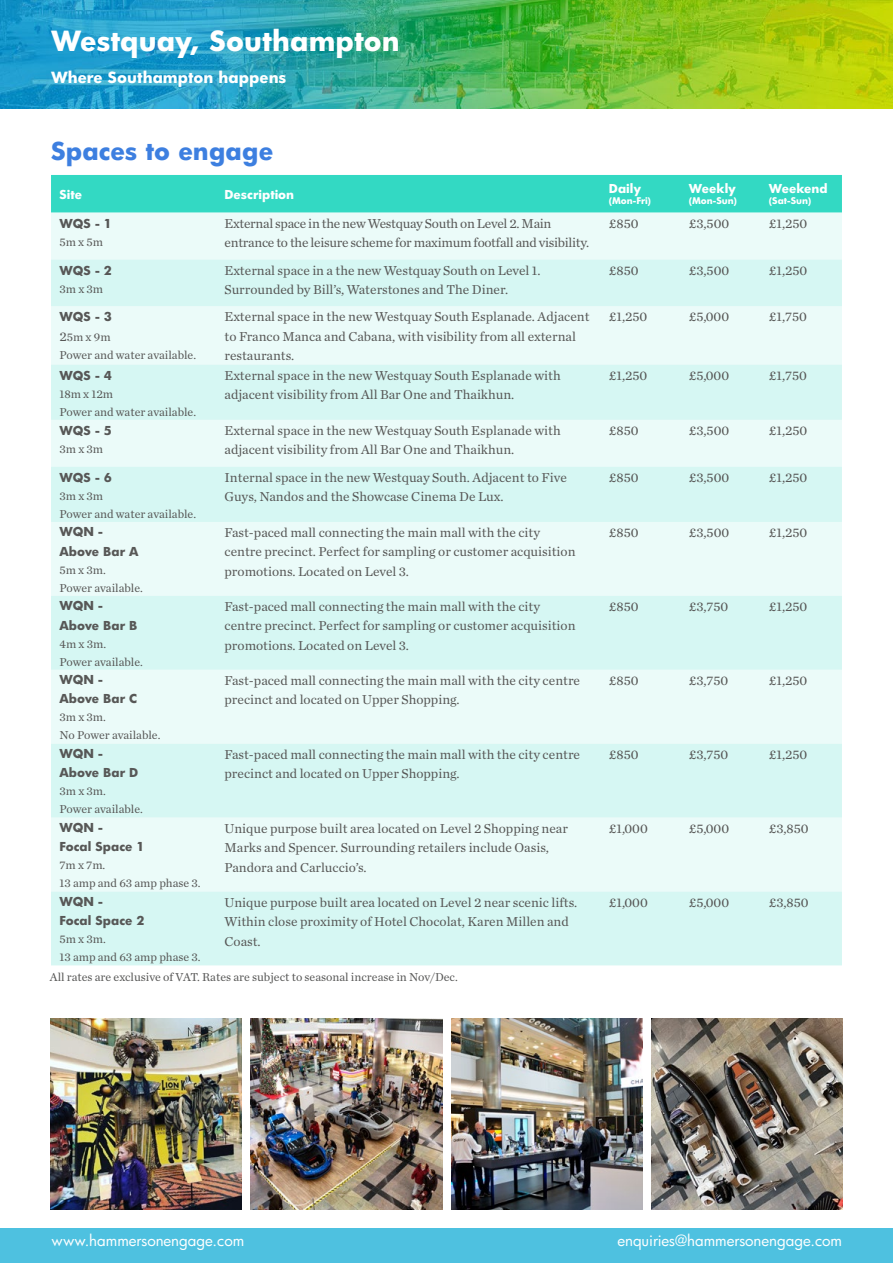
<style>
.page{position:relative;width:893px;height:1263px;background:#fff}
.page>*{position:absolute;margin:0;border:0;box-sizing:border-box;transform-origin:0 0}
.t1{font:700 27px "HP Futura";color:#fff}
.t2{font:700 24px "HP Futura";letter-spacing:.005em;color:#3d7fe0}
.t3{font:15px "HP Futura";color:#fff}
.t4{font:700 15px "HP Futura";color:#fff}
.t5{font:13.5px/19.5px "Chronicle Text G1";color:#575756}
.t6{font:13.5px/19.5px "Chronicle Text G1";letter-spacing:-.02em;color:#575756}
.t7{font:12px/18px "Chronicle Text G1";color:#575756}
.t8{font:700 12px/19.5px "HP Futura";color:#575756}
.t9{font:700 12px "HP Futura";color:#fff}
.t10{font:700 9px "HP Futura";color:#fff}
.s1{font-size:13.5px}
</style>
<div class="page">
<img style="left:0;top:0;width:893px;height:109px">
<div style="left:51px;top:175px;width:791px;height:38px;background:#33d9c3"></div>
<div style="left:51px;top:213px;width:791px;height:46px;background:#ebfbf9"></div>
<svg style="left:51px;top:259px;width:791px;height:706px;background:#dff8f5"></svg>
<div style="left:0;top:1228px;width:893px;height:35px;background:#4ec1e0"></div>
<img style="left:251px;top:1018px;width:191px;height:192px">
<img style="left:50px;top:1018px;width:192px;height:192px">
<img style="left:651px;top:1018px;width:192px;height:192px">
<img style="left:451px;top:1018px;width:191px;height:192px">
<h1 class="t1" style="left:51px;top:22px;width:350px">Westquay, Southampton</h1>
<p class="t4" style="left:51px;top:67px;width:237px">Where Southampton happens</p>
<h2 class="t2" style="left:51px;top:134px;width:224px">Spaces to engage</h2>
<p class="t9" style="left:60px;top:186px;width:24px">Site</p>
<p class="t9" style="left:225px;top:186px;width:71px">Description</p>
<p class="t9" style="left:609px;top:180px;width:34px">Daily</p>
<p class="t10" style="left:609px;top:194px;width:44px">(Mon-Fri)</p>
<p class="t9" style="left:689px;top:180px;width:49px">Weekly</p>
<p class="t10" style="left:689px;top:194px;width:50px">(Mon-Sun)</p>
<p class="t9" style="left:769px;top:180px;width:60px">Weekend</p>
<p class="t10" style="left:769px;top:194px;width:44px">(Sat-Sun)</p>
<p class="t8" style="left:60px;top:213px;width:54px">WQS - 1</p>
<p class="t7" style="left:60px;top:232px;width:45px">5m x 5m</p>
<p class="t8" style="left:60px;top:260px;width:54px">WQS - 2</p>
<p class="t7" style="left:60px;top:279px;width:45px">3m x 3m</p>
<p class="t8" style="left:60px;top:307px;width:54px">WQS - 3</p>
<p class="t7" style="left:60px;top:327px;width:138px"><span class="s1">2</span>5m x 9m<br>Power and water available.</p>
<p class="t8" style="left:60px;top:365px;width:54px">WQS - 4</p>
<p class="t7" style="left:60px;top:384px;width:138px">18m x 12m<br>Power and water available.</p>
<p class="t8" style="left:60px;top:420px;width:54px">WQS - 5</p>
<p class="t7" style="left:60px;top:439px;width:45px">3m x 3m</p>
<p class="t8" style="left:60px;top:467px;width:54px">WQS - 6</p>
<p class="t7" style="left:60px;top:486px;width:138px">3m x 3m<br>Power and water available.</p>
<p class="t8" style="left:60px;top:521px;width:81px">WQN -<br>Above Bar A</p>
<p class="t7" style="left:60px;top:560px;width:85px">5m x 3m.<br>Power available.</p>
<p class="t8" style="left:60px;top:595px;width:79px">WQN -<br>Above Bar B</p>
<p class="t7" style="left:60px;top:634px;width:85px">4m x 3m.<br>Power available.</p>
<p class="t8" style="left:60px;top:669px;width:79px">WQN -<br>Above Bar C</p>
<p class="t7" style="left:60px;top:708px;width:103px">3m x 3m.<br>No Power available.</p>
<p class="t8" style="left:60px;top:743px;width:80px">WQN -<br>Above Bar D</p>
<p class="t7" style="left:60px;top:782px;width:85px">3m x 3m.<br>Power available.</p>
<p class="t8" style="left:60px;top:817px;width:87px">WQN -<br>Focal Space 1</p>
<p class="t7" style="left:60px;top:855px;width:142px">7m x 7m.<br>13 amp and 63 amp phase 3.</p>
<p class="t6" style="left:225px;top:213px;width:366px">External space in the new Westquay South on Level 2. Main entrance to the leisure scheme for maximum footfall and visibility.</p>
<p class="t5" style="left:609px;top:213px;width:31px">£850</p>
<p class="t5" style="left:689px;top:213px;width:42px">£3,500</p>
<p class="t5" style="left:769px;top:213px;width:40px">£1,250</p>
<p class="t5" style="left:225px;top:259px;width:317px">External space in a the new Westquay South on Level 1.<br>Surrounded by Bill’s, Waterstones and The Diner.</p>
<p class="t5" style="left:609px;top:259px;width:31px">£850</p>
<p class="t5" style="left:689px;top:259px;width:42px">£3,500</p>
<p class="t5" style="left:769px;top:259px;width:40px">£1,250</p>
<p class="t5" style="left:225px;top:306px;width:367px">External space in the new Westquay South Esplanade. Adjacent to Franco Manca and Cabana, with visibility from all external restaurants.</p>
<p class="t5" style="left:609px;top:306px;width:40px">£1,250</p>
<p class="t5" style="left:689px;top:306px;width:42px">£5,000</p>
<p class="t5" style="left:769px;top:306px;width:40px">£1,750</p>
<p class="t5" style="left:225px;top:365px;width:338px">External space in the new Westquay South Esplanade with adjacent visibility from All Bar One and Thaikhun.</p>
<p class="t5" style="left:609px;top:365px;width:40px">£1,250</p>
<p class="t5" style="left:689px;top:365px;width:42px">£5,000</p>
<p class="t5" style="left:769px;top:365px;width:40px">£1,750</p>
<p class="t5" style="left:225px;top:420px;width:338px">External space in the new Westquay South Esplanade with adjacent visibility from All Bar One and Thaikhun.</p>
<p class="t5" style="left:609px;top:420px;width:31px">£850</p>
<p class="t5" style="left:689px;top:420px;width:42px">£3,500</p>
<p class="t5" style="left:769px;top:420px;width:40px">£1,250</p>
<p class="t5" style="left:225px;top:467px;width:344px">Internal space in the new Westquay South. Adjacent to Five<br>Guys, Nandos and the Showcase Cinema De Lux.</p>
<p class="t5" style="left:609px;top:467px;width:31px">£850</p>
<p class="t5" style="left:689px;top:467px;width:42px">£3,500</p>
<p class="t5" style="left:769px;top:467px;width:40px">£1,250</p>
<p class="t5" style="left:225px;top:522px;width:353px">Fast-paced mall connecting the main mall with the city centre precinct. Perfect for sampling or customer acquisition promotions. Located on Level 3.</p>
<p class="t5" style="left:609px;top:522px;width:31px">£850</p>
<p class="t5" style="left:689px;top:522px;width:42px">£3,500</p>
<p class="t5" style="left:769px;top:522px;width:40px">£1,250</p>
<p class="t5" style="left:225px;top:596px;width:353px">Fast-paced mall connecting the main mall with the city centre precinct. Perfect for sampling or customer acquisition promotions. Located on Level 3.</p>
<p class="t5" style="left:609px;top:596px;width:31px">£850</p>
<p class="t5" style="left:689px;top:596px;width:41px">£3,750</p>
<p class="t5" style="left:769px;top:596px;width:40px">£1,250</p>
<p class="t5" style="left:225px;top:670px;width:357px">Fast-paced mall connecting the main mall with the city centre precinct and located on Upper Shopping.</p>
<p class="t5" style="left:609px;top:670px;width:31px">£850</p>
<p class="t5" style="left:689px;top:670px;width:41px">£3,750</p>
<p class="t5" style="left:769px;top:670px;width:40px">£1,250</p>
<p class="t5" style="left:225px;top:744px;width:357px">Fast-paced mall connecting the main mall with the city centre precinct and located on Upper Shopping.</p>
<p class="t5" style="left:609px;top:744px;width:31px">£850</p>
<p class="t5" style="left:689px;top:744px;width:41px">£3,750</p>
<p class="t5" style="left:769px;top:744px;width:40px">£1,250</p>
<p class="t5" style="left:225px;top:818px;width:345px">Unique purpose built area located on Level 2 Shopping near<br>Marks and Spencer. Surrounding retailers include Oasis,<br>Pandora and Carluccio’s.</p>
<p class="t5" style="left:609px;top:818px;width:40px">£1,000</p>
<p class="t5" style="left:689px;top:818px;width:42px">£5,000</p>
<p class="t5" style="left:769px;top:818px;width:41px">£3,850</p>
<p class="t8" style="left:60px;top:891px;width:87px">WQN -<br>Focal Space 2</p>
<p class="t7" style="left:60px;top:929px;width:142px">5m x 3m.<br>13 amp and 63 amp phase 3.</p>
<p class="t5" style="left:225px;top:891px;width:354px">Unique purpose built area located on Level 2 near scenic lifts.<br>Within close proximity of Hotel Chocolat, Karen Millen and<br>Coast.</p>
<p class="t5" style="left:609px;top:891px;width:40px">£1,000</p>
<p class="t5" style="left:689px;top:891px;width:42px">£5,000</p>
<p class="t5" style="left:769px;top:891px;width:41px">£3,850</p>
<p class="t7" style="left:50px;top:967px;width:409px">All rates are exclusive of VAT. Rates are subject to seasonal increase in Nov/Dec.</p>
<p class="t3" style="left:52px;top:1230px;width:194px">www.hammersonengage.com</p>
<p class="t3" style="left:617px;top:1230px;width:226px">enquiries@hammersonengage.com</p>
</div>
